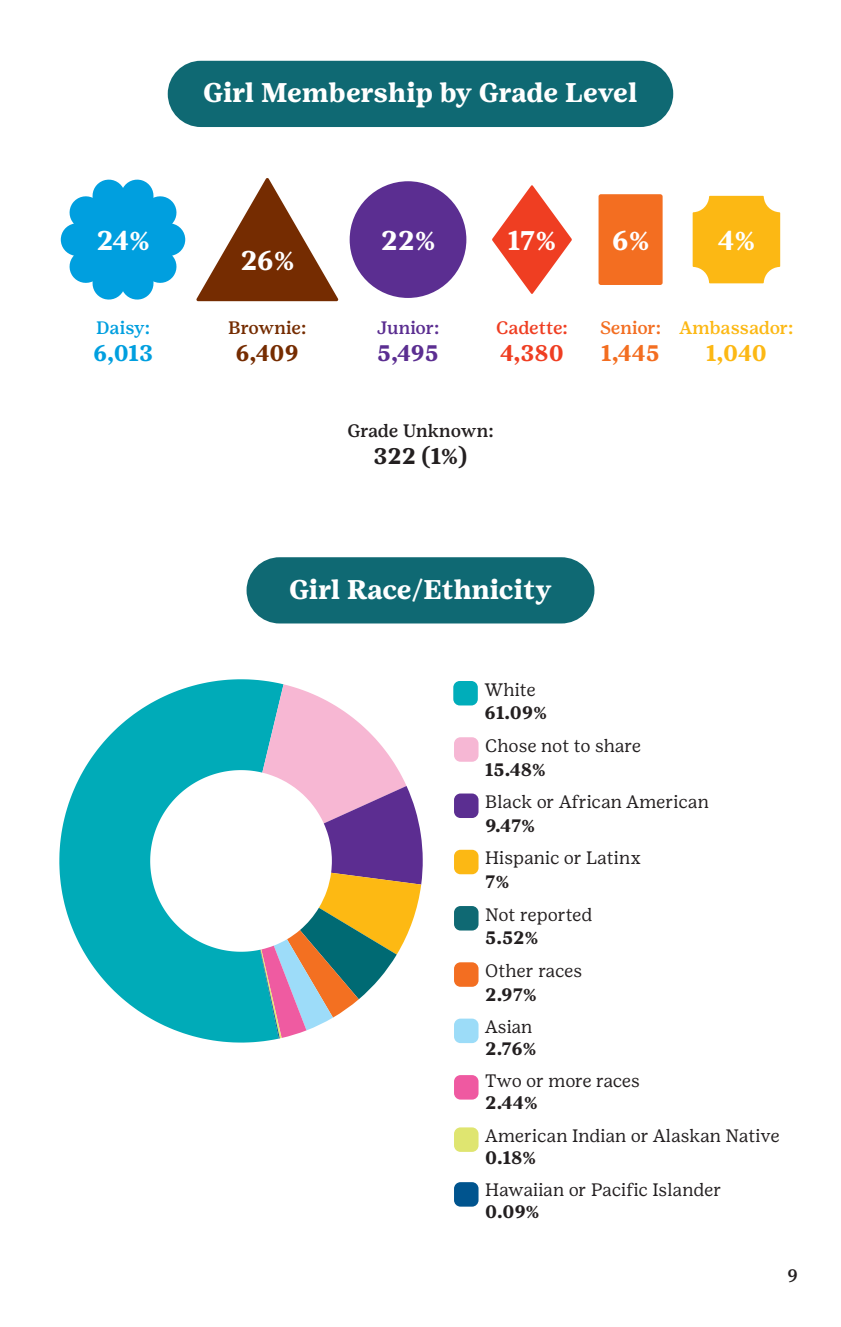
<style>
.page{position:relative;width:841px;height:1327px;background:#fff}
.page>*{position:absolute;margin:0;border:0;box-sizing:border-box;transform-origin:0 0}
.Paragraph_Style_9{font:700 27px "Girl Scout Text";letter-spacing:-.01em;color:#fff}
.Paragraph_Style_9-2{font:700 22.5px "Girl Scout Text";color:#231f20}
.Paragraph_Style_9-3{font:700 22.5px "Girl Scout Text";color:#009fdf}
.Paragraph_Style_9-4{font:700 22.5px "Girl Scout Text";color:#752c01}
.Paragraph_Style_9-5{font:700 22.5px "Girl Scout Text";color:#5b2e91}
.Paragraph_Style_9-6{font:700 22.5px "Girl Scout Text";color:#ef3e22}
.Paragraph_Style_9-7{font:700 22.5px "Girl Scout Text";color:#f36e21}
.Paragraph_Style_9-8{font:700 22.5px "Girl Scout Text";color:#fcb814}
.Paragraph_Style_9-9{font:18px/23.6px "Girl Scout Text";color:#231f20}
.Paragraph_Style_9-10{font:18px/21.6px "Girl Scout Text";letter-spacing:-.02em;color:#231f20}
.Paragraph_Style_9-11{font:500 18px "Girl Scout Text";letter-spacing:-.015em;color:#231f20}
.Paragraph_Style_9-12{font:500 18px "Girl Scout Text";letter-spacing:-.005em;color:#fcb814}
.Paragraph_Style_9-13{font:700 18px/23.6px "Girl Scout Text";color:#231f20}
.Paragraph_Style_9-14{font:500 18px "Girl Scout Text";letter-spacing:-.01em;color:#752c01}
.Paragraph_Style_9-15{font:500 18px "Girl Scout Text";letter-spacing:-.005em;color:#ef3e22}
.Paragraph_Style_9-16{font:500 18px "Girl Scout Text";letter-spacing:-.02em;color:#5b2e91}
.Paragraph_Style_9-17{font:500 18px "Girl Scout Text";letter-spacing:-.015em;color:#f36e21}
.Paragraph_Style_9-18{font:500 18px "Girl Scout Text";color:#009fdf}
.t1{font:13.5px "Roboto Condensed";color:#000}
.s1{font-weight:400}
.s2{font-weight:700}
</style>
<div class="page">
<div style="left:246px;top:557px;width:348px;height:66px;background:#0f6973;border-radius:33px"></div>
<div style="left:168px;top:61px;width:505px;height:66px;background:#0f6973;border-radius:33px"></div>
<svg style="left:61px;top:179px;width:124px;height:121px"></svg>
<svg style="left:196px;top:178px;width:142px;height:123px"></svg>
<div style="left:349px;top:181px;width:117px;height:117px;background:#5b2e91;border-radius:50%"></div>
<svg style="left:492px;top:185px;width:80px;height:109px"></svg>
<div style="left:598px;top:194px;width:64px;height:91px;background:#f36e21;border-radius:2px"></div>
<svg style="left:692px;top:196px;width:88px;height:87px;background:#fcc02f"></svg>
<svg style="left:59px;top:679px;width:223px;height:363px;fill:#00abb8"></svg>
<svg style="left:260px;top:684px;width:162px;height:354px"></svg>
<div style="left:453px;top:681px;width:24px;height:24px;background:#00adba;border-radius:6px"></div>
<div style="left:454px;top:906px;width:24px;height:24px;background:#0f6973;border-radius:6px"></div>
<div style="left:454px;top:737px;width:24px;height:24px;background:#f6b7d4;border-radius:6px"></div>
<div style="left:454px;top:793px;width:24px;height:25px;background:#5b2e91;border-radius:6px"></div>
<div style="left:454px;top:962px;width:24px;height:24px;background:#f36e21;border-radius:6px"></div>
<div style="left:454px;top:1018px;width:24px;height:25px;background:#9cdcf8;border-radius:6px"></div>
<div style="left:454px;top:1127px;width:24px;height:24px;background:#dfe570;border-radius:6px"></div>
<div style="left:454px;top:849px;width:24px;height:25px;background:#fcb814;border-radius:6px"></div>
<div style="left:454px;top:1182px;width:24px;height:24px;background:#00548e;border-radius:6px"></div>
<div style="left:454px;top:1075px;width:24px;height:24px;background:#ef59a1;border-radius:6px"></div>
<p class="Paragraph_Style_9" style="left:96px;top:224px;width:55px">24%</p>
<p class="Paragraph_Style_9-18" style="left:96px;top:316px;width:55px">Daisy:</p>
<p class="Paragraph_Style_9-3" style="left:93px;top:339px;width:61px">6,013</p>
<p class="Paragraph_Style_9" style="left:203px;top:76px;width:436px">Girl Membership by Grade Level</p>
<p class="Paragraph_Style_9" style="left:240px;top:244px;width:55px">26%</p>
<p class="Paragraph_Style_9-14" style="left:228px;top:316px;width:80px">Brownie:</p>
<p class="Paragraph_Style_9-4" style="left:235px;top:339px;width:65px">6,409</p>
<p class="Paragraph_Style_9" style="left:380px;top:224px;width:56px">22%</p>
<p class="Paragraph_Style_9" style="left:508px;top:224px;width:50px">17%</p>
<p class="Paragraph_Style_9" style="left:611px;top:224px;width:39px">6%</p>
<p class="Paragraph_Style_9" style="left:717px;top:224px;width:39px">4%</p>
<p class="Paragraph_Style_9-16" style="left:376px;top:316px;width:64px">Junior:</p>
<p class="Paragraph_Style_9-5" style="left:377px;top:339px;width:63px">5,495</p>
<p class="Paragraph_Style_9-15" style="left:496px;top:316px;width:73px">Cadette:</p>
<p class="Paragraph_Style_9-6" style="left:500px;top:339px;width:65px">4,380</p>
<p class="Paragraph_Style_9-11" style="left:347px;top:420px;width:148px">Grade Unknown:</p>
<p class="Paragraph_Style_9-2" style="left:373px;top:442px;width:95px">322 (1%)</p>
<p class="Paragraph_Style_9-17" style="left:600px;top:316px;width:62px">Senior:</p>
<p class="Paragraph_Style_9-7" style="left:601px;top:339px;width:60px">1,445</p>
<p class="Paragraph_Style_9-12" style="left:679px;top:316px;width:116px">Ambassador:</p>
<p class="Paragraph_Style_9-8" style="left:706px;top:339px;width:62px">1,040</p>
<p class="Paragraph_Style_9" style="left:289px;top:573px;width:264px">Girl Race/Ethnicity</p>
<p class="Paragraph_Style_9-13" style="left:484px;top:677px;width:64px"><span class="s1">White<br></span>61.09%</p>
<p class="Paragraph_Style_9-9" style="left:485px;top:733px;width:157px">Chose not to share<br><span class="s2">15.48%</span></p>
<p class="Paragraph_Style_9-9" style="left:485px;top:789px;width:225px">Black or African American<br><span class="s2">9.47%</span></p>
<p class="t1" style="left:508px;top:821px;width:27px;rotate:168deg">%9.8</p>
<p class="Paragraph_Style_9-9" style="left:485px;top:846px;width:157px">Hispanic or Latinx<br><span class="s2">7%</span></p>
<p class="Paragraph_Style_9-9" style="left:485px;top:902px;width:109px">Not reported<br><span class="s2">5.52%</span></p>
<p class="Paragraph_Style_9-9" style="left:485px;top:958px;width:98px">Other races<br><span class="s2">2.97%</span></p>
<p class="Paragraph_Style_9-9" style="left:485px;top:1015px;width:53px;line-height:21.6px">Asian<br><span class="s2">2.76%</span></p>
<p class="Paragraph_Style_9-10" style="left:485px;top:1070px;width:156px">Two or more races<br><span class="s2">2.44%</span></p>
<p class="Paragraph_Style_9-9" style="left:485px;top:1124px;width:296px;line-height:21.6px">American Indian or Alaskan Native<br><span class="s2">0.18%</span></p>
<p class="Paragraph_Style_9-9" style="left:485px;top:1178px;width:238px;line-height:21.6px">Hawaiian or Pacific Islander<br><span class="s2">0.09%</span></p>
<p class="Paragraph_Style_9-11" style="left:786px;top:1264px;width:12px">9</p>
</div>
